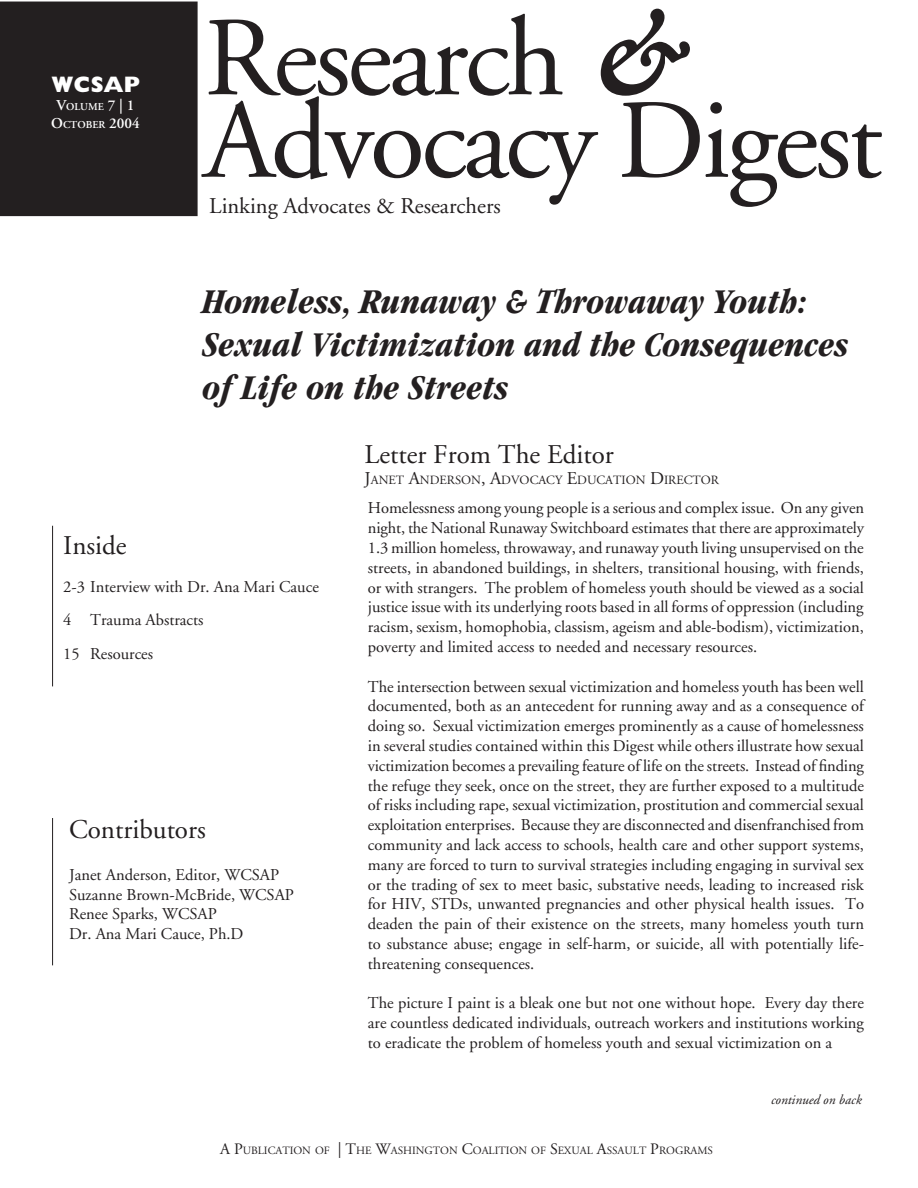
<style>
.page{position:relative;width:918px;height:1188px;background:#fff}
.page>*{position:absolute;margin:0;border:0;box-sizing:border-box;transform-origin:0 0}
.t1{font:112.5px/82.5px "Adobe Garamond";letter-spacing:-.03em;color:#231f20}
.t2{font:italic 700 condensed 36px/43.2px "Garamond";color:#231f20}
.t3{font:27px "Adobe Garamond";color:#231f20}
.t4{font:22.5px "Adobe Garamond";color:#231f20}
.t5{font:800 22.5px "Gill Sans";color:#fff}
.t6{font:16.5px/19.8px "Adobe Garamond";color:#231f20;text-align:justify}
.t7{font:italic 13.5px "Adobe Garamond";color:#231f20}
.t8{font:12.6px "Adobe Garamond";color:#231f20}
.t9{font:11.1px "Adobe Garamond";color:#231f20}
.t10{font:600 10.5px/18px "Adobe Garamond";color:#fff;text-align:center}
.t11{font:700 10.5px "Adobe Garamond";color:#fff}
.s1{font-size:15px}
.s2{font-weight:600;font-size:15px}
.s3{font-weight:700;font-style:italic}
.s4{font-size:18px}
.s5{font-size:15.9px}
</style>
<div class="page">
<hr style="left:52px;top:818px;width:1px;height:147px;background:#231f20">
<hr style="left:52px;top:526px;width:1px;height:160px;background:#231f20">
<div style="left:0;top:2px;width:197px;height:214px;background:#231f20"></div>
<h3 class="t5" style="left:52px;top:72px;width:89px">WCSAP</h3>
<p class="t10" style="left:51px;top:98px;width:90px"><span class="s1">V</span>OLUME <span class="s1">7 | 1<br>O</span>CTOBER <span class="s1">2004</span></p>
<p class="t11" style="left:58px;top:113px;width:84px"><span class="s2">V</span>OLUME <span class="s1">6 | 2</span></p>
<h1 class="t1" style="left:204px;top:20px;width:680px">Research <span class="s3">&amp;<br></span>Advocacy Digest</h1>
<h3 class="t4" style="left:209px;top:194px;width:293px">Linking Advocates &amp; Researchers</h3>
<h2 class="t2" style="left:202px;top:279px;width:647px">Homeless, Runaway &amp; Throwaway Youth:<br>Sexual Victimization and the Consequences of Life on the Streets</h2>
<h3 class="t3" style="left:63px;top:531px;width:65px">Inside</h3>
<p class="t6" style="left:63px;top:571px;width:257px;line-height:33.3px;text-align:left">2-3 Interview with Dr. Ana Mari Cauce<br>4 Trauma Abstracts<br>15 Resources</p>
<h3 class="t3" style="left:69px;top:815px;width:138px">Contributors</h3>
<p class="t6" style="left:69px;top:865px;width:226px;text-align:left">Janet Anderson, Editor, WCSAP<br>Suzanne Brown-McBride, WCSAP<br>Renee Sparks, WCSAP<br>Dr. Ana Mari Cauce, Ph.D</p>
<h3 class="t3" style="left:365px;top:440px;width:251px">Letter From The Editor</h3>
<p class="t8" style="left:365px;top:473px;width:356px"><span class="s4">J</span>ANET <span class="s4">A</span>NDERSON<span class="s4">, A</span>DVOCACY <span class="s4">E</span>DUCATION <span class="s4">D</span>IRECTOR</p>
<p class="t6" style="left:368px;top:499px;width:498px">Homelessness among young people is a serious and complex issue. On any given night, the National Runaway Switchboard estimates that there are approximately 1.3 million homeless, throwaway, and runaway youth living unsupervised on the streets, in abandoned buildings, in shelters, transitional housing, with friends, or with strangers. The problem of homeless youth should be viewed as a social justice issue with its underlying roots based in all forms of oppression (including racism, sexism, homophobia, classism, ageism and able-bodism), victimization, poverty and limited access to needed and necessary resources.</p>
<p class="t6" style="left:368px;top:677px;width:498px">The intersection between sexual victimization and homeless youth has been well documented, both as an antecedent for running away and as a consequence of doing so. Sexual victimization emerges prominently as a cause of homelessness in several studies contained within this Digest while others illustrate how sexual victimization becomes a prevailing feature of life on the streets. Instead of finding the refuge they seek, once on the street, they are further exposed to a multitude of risks including rape, sexual victimization, prostitution and commercial sexual exploitation enterprises. Because they are disconnected and disenfranchised from community and lack access to schools, health care and other support systems, many are forced to turn to survival strategies including engaging in survival sex or the trading of sex to meet basic, substative needs, leading to increased risk for HIV, STDs, unwanted pregnancies and other physical health issues. To deaden the pain of their existence on the streets, many homeless youth turn to substance abuse; engage in self-harm, or suicide, all with potentially life&shy;threatening consequences.</p>
<p class="t6" style="left:368px;top:994px;width:498px">The picture I paint is a bleak one but not one without hope. Every day there are countless dedicated individuals, outreach workers and institutions working to eradicate the problem of homeless youth and sexual victimization on a</p>
<p class="t7" style="left:771px;top:1093px;width:92px">continued on back</p>
<p class="t9" style="left:220px;top:1144px;width:494px"><span class="s5">A P</span>UBLICATION OF <span class="s5">| T</span>HE <span class="s5">W</span>ASHINGTON <span class="s5">C</span>OALITION OF <span class="s5">S</span>EXUAL <span class="s5">A</span>SSAULT <span class="s5">P</span>ROGRAMS</p>
</div>
